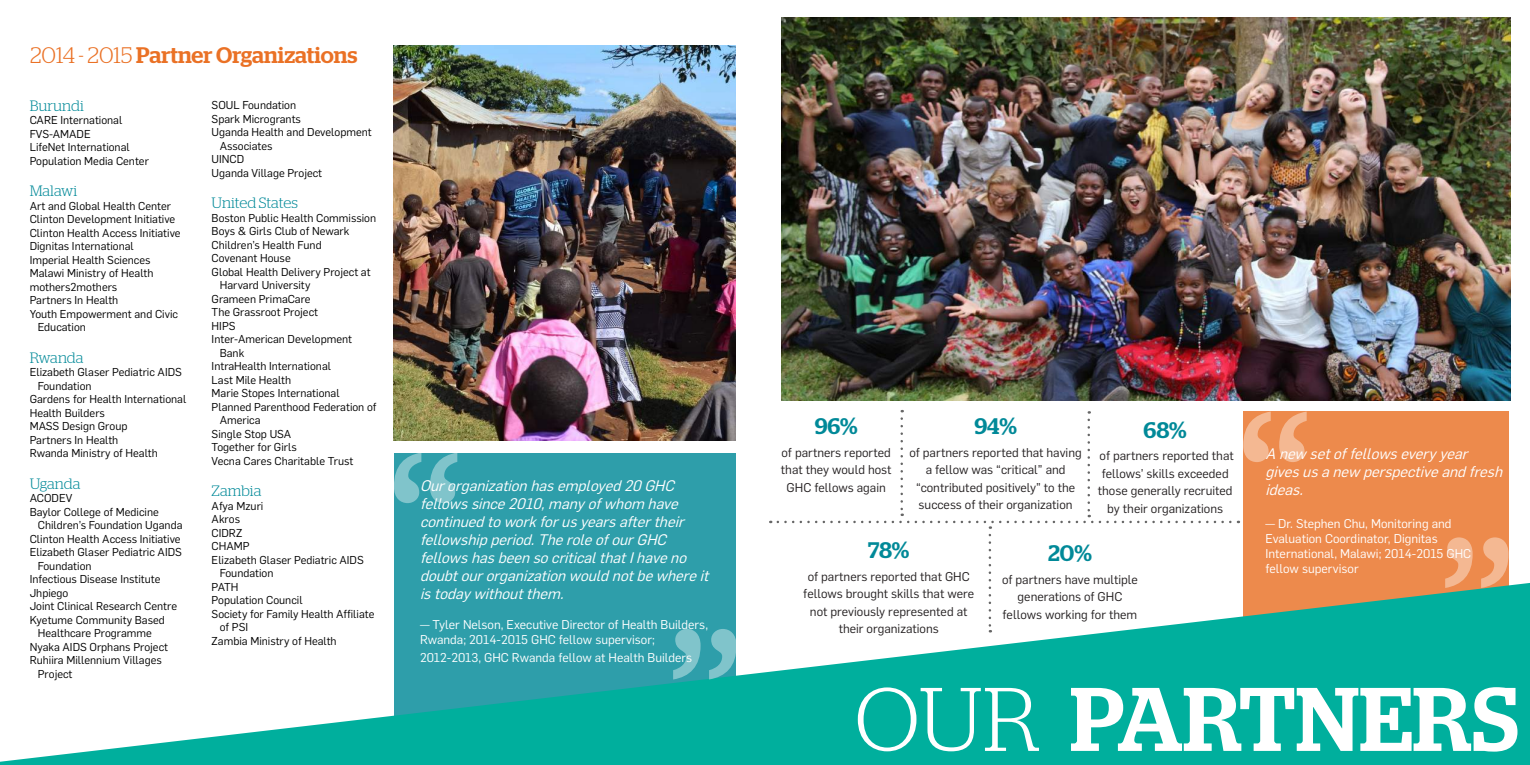
<style>
.page{position:relative;width:1530px;height:765px;background:#fff}
.page>*{position:absolute;margin:0;border:0;box-sizing:border-box;transform-origin:0 0}
.t1{font:300 312.5px "Stag";color:#fff}
.t2{font:500 90px "Stag";color:#fff}
.t3{font:500 22.5px "Stag";color:#ea7125}
.t4{font:500 22.5px "Stag";color:#008998}
.t5{font:italic 15px/18px "Flama";color:#fff}
.t6{font:300 15px "Stag";color:#008998}
.t7{font:12.5px/17.5px "Flama";color:#231f20;text-align:center}
.t8{font:12.5px/15px "Flama";color:#fff}
.t9{font:11.25px/13.5px "Flama";color:#000}
.s1{font-weight:300}
</style>
<div class="page">
<div style="left:1243px;top:411px;width:266px;height:249px;background:#ed8a4c"></div>
<div style="left:394px;top:453px;width:342px;height:312px;background:#2e9eaa"></div>
<img style="left:394px;top:45px;width:342px;height:396px">
<svg style="left:0;top:583px;width:1530px;height:182px;fill:#00af9d"></svg>
<img style="left:781px;top:17px;width:729px;height:383px">
<svg style="left:778px;top:410px;width:461px;height:119px"></svg>
<svg style="left:989px;top:535px;width:2px;height:97px"></svg>
<h3 class="t3" style="left:30px;top:42px;width:329px"><span class="s1">2014 - 2015</span> Partner Organizations</h3>
<h3 class="t6" style="left:30px;top:97px;width:56px">Burundi</h3>
<p class="t9" style="left:30px;top:113px;width:121px">CARE International<br>FVS-AMADE<br>LifeNet International<br>Population Media Center</p>
<h3 class="t6" style="left:30px;top:182px;width:49px">Malawi</h3>
<p class="t9" style="left:30px;top:198px;width:143px">Art and Global Health Center</p>
<p class="t9" style="left:30px;top:212px;width:147px">Clinton Development Initiative</p>
<p class="t9" style="left:30px;top:225px;width:152px">Clinton Health Access Initiative</p>
<p class="t9" style="left:30px;top:239px;width:106px">Dignitas International</p>
<p class="t9" style="left:30px;top:252px;width:122px">Imperial Health Sciences</p>
<p class="t9" style="left:30px;top:266px;width:125px">Malawi Ministry of Health</p>
<p class="t9" style="left:30px;top:279px;width:89px">mothers2mothers</p>
<p class="t9" style="left:30px;top:293px;width:90px">Partners In Health</p>
<p class="t9" style="left:30px;top:306px;width:150px">Youth Empowerment and Civic</p>
<p class="t9" style="left:38px;top:320px;width:50px">Education</p>
<h3 class="t6" style="left:30px;top:349px;width:55px">Rwanda</h3>
<p class="t9" style="left:30px;top:365px;width:154px">Elizabeth Glaser Pediatric AIDS</p>
<p class="t9" style="left:38px;top:378px;width:55px">Foundation</p>
<p class="t9" style="left:30px;top:392px;width:158px">Gardens for Health International</p>
<p class="t9" style="left:30px;top:405px;width:77px">Health Builders</p>
<p class="t9" style="left:30px;top:419px;width:99px">MASS Design Group</p>
<p class="t9" style="left:30px;top:432px;width:90px">Partners In Health</p>
<p class="t9" style="left:30px;top:446px;width:130px">Rwanda Ministry of Health</p>
<h3 class="t6" style="left:30px;top:475px;width:52px">Uganda</h3>
<p class="t9" style="left:30px;top:491px;width:44px">ACODEV</p>
<p class="t9" style="left:30px;top:504px;width:131px">Baylor College of Medicine</p>
<p class="t9" style="left:38px;top:518px;width:146px">Children’s Foundation Uganda</p>
<p class="t9" style="left:30px;top:531px;width:152px">Clinton Health Access Initiative</p>
<p class="t9" style="left:30px;top:545px;width:154px">Elizabeth Glaser Pediatric AIDS</p>
<p class="t9" style="left:38px;top:558px;width:55px">Foundation</p>
<p class="t9" style="left:30px;top:572px;width:132px">Infectious Disease Institute</p>
<p class="t9" style="left:30px;top:585px;width:40px">Jhpiego</p>
<p class="t9" style="left:30px;top:599px;width:149px">Joint Clinical Research Centre</p>
<p class="t9" style="left:30px;top:612px;width:137px">Kyetume Community Based</p>
<p class="t9" style="left:38px;top:626px;width:116px">Healthcare Programme</p>
<p class="t9" style="left:30px;top:639px;width:140px">Nyaka AIDS Orphans Project</p>
<p class="t9" style="left:30px;top:653px;width:134px">Ruhiira Millennium Villages</p>
<p class="t9" style="left:38px;top:666px;width:36px">Project</p>
<p class="t9" style="left:212px;top:98px;width:86px">SOUL Foundation</p>
<p class="t9" style="left:212px;top:111px;width:91px">Spark Microgrants</p>
<p class="t9" style="left:212px;top:125px;width:162px">Uganda Health and Development</p>
<p class="t9" style="left:220px;top:138px;width:54px">Associates</p>
<p class="t9" style="left:212px;top:152px;width:34px">UINCD</p>
<p class="t9" style="left:212px;top:165px;width:112px">Uganda Village Project</p>
<h3 class="t6" style="left:212px;top:195px;width:88px">United States</h3>
<p class="t9" style="left:212px;top:210px;width:166px">Boston Public Health Commission</p>
<p class="t9" style="left:212px;top:224px;width:139px">Boys &amp; Girls Club of Newark</p>
<p class="t9" style="left:212px;top:237px;width:112px">Children’s Health Fund</p>
<p class="t9" style="left:212px;top:251px;width:81px">Covenant House</p>
<p class="t9" style="left:212px;top:264px;width:161px">Global Health Delivery Project at</p>
<p class="t9" style="left:220px;top:278px;width:92px">Harvard University</p>
<p class="t9" style="left:212px;top:291px;width:101px">Grameen PrimaCare</p>
<p class="t9" style="left:212px;top:305px;width:108px">The Grassroot Project</p>
<p class="t9" style="left:212px;top:318px;width:25px">HIPS</p>
<p class="t9" style="left:212px;top:332px;width:142px">Inter-American Development</p>
<p class="t9" style="left:220px;top:345px;width:26px">Bank</p>
<p class="t9" style="left:212px;top:359px;width:121px">IntraHealth International</p>
<p class="t9" style="left:212px;top:372px;width:81px">Last Mile Health</p>
<p class="t9" style="left:212px;top:386px;width:130px">Marie Stopes International</p>
<p class="t9" style="left:212px;top:399px;width:166px">Planned Parenthood Federation of</p>
<p class="t9" style="left:220px;top:413px;width:42px">America</p>
<p class="t9" style="left:212px;top:426px;width:81px">Single Stop USA</p>
<p class="t9" style="left:212px;top:440px;width:87px">Together for Girls</p>
<p class="t9" style="left:212px;top:453px;width:143px">Vecna Cares Charitable Trust</p>
<h3 class="t6" style="left:212px;top:483px;width:51px">Zambia</h3>
<p class="t9" style="left:212px;top:498px;width:53px">Afya Mzuri</p>
<p class="t9" style="left:212px;top:512px;width:30px">Akros</p>
<p class="t9" style="left:212px;top:525px;width:32px">CIDRZ</p>
<p class="t9" style="left:212px;top:539px;width:40px">CHAMP</p>
<p class="t9" style="left:212px;top:552px;width:154px">Elizabeth Glaser Pediatric AIDS</p>
<p class="t9" style="left:220px;top:566px;width:55px">Foundation</p>
<p class="t9" style="left:212px;top:579px;width:28px">PATH</p>
<p class="t9" style="left:212px;top:593px;width:93px">Population Council</p>
<p class="t9" style="left:212px;top:606px;width:164px">Society for Family Health Affiliate</p>
<p class="t9" style="left:220px;top:620px;width:30px">of PSI</p>
<p class="t9" style="left:212px;top:633px;width:127px">Zambia Ministry of Health</p>
<h1 class="t1" style="left:385px;top:386px;width:82px">“</h1>
<p class="t5" style="left:420px;top:475px;width:295px">Ourorganizationhasemployed20 GHC fellowssince2010,manyofwhom have continuedtoworkforusyearsaftertheir fellowshipperiod.TheroleofourGHC fellowshasbeensocriticalthatIhaveno doubtourorganizationwouldnotbewhereit istodaywithoutthem.</p>
<p class="t8" style="left:420px;top:616px;width:290px">— Tyler Nelson, Executive Director of Health Builders,<br>Rwanda; 2014-2015 GHC fellow supervisor;</p>
<p class="t8" style="left:420px;top:649px;width:274px">2012-2013, GHC Rwanda fellow at Health Builders</p>
<h1 class="t1" style="left:746px;top:746px;width:82px;rotate:-180deg">“</h1>
<h3 class="t4" style="left:815px;top:413px;width:45px">96%</h3>
<p class="t7" style="left:781px;top:443px;width:112px">of partners reported that they would host<br>GHC fellows again</p>
<h3 class="t4" style="left:974px;top:413px;width:44px">94%</h3>
<p class="t7" style="left:909px;top:443px;width:174px">of partners reported that having a fellow was “critical” and “contributed positively” to the success of their organization</p>
<h3 class="t4" style="left:1144px;top:416px;width:45px">68%</h3>
<p class="t7" style="left:1098px;top:446px;width:138px">of partners reported that fellows’ skills exceeded those generally recruited by their organizations</p>
<h3 class="t4" style="left:868px;top:537px;width:43px">78%</h3>
<p class="t7" style="left:803px;top:567px;width:172px">of partners reported that GHC fellows brought skills that were not previously represented at their organizations</p>
<h3 class="t4" style="left:1048px;top:540px;width:45px">20%</h3>
<p class="t7" style="left:1002px;top:570px;width:137px">of partners have multiple generations of GHC fellows working for them</p>
<h1 class="t1" style="left:1234px;top:345px;width:82px">“</h1>
<h3 class="t5" style="left:1266px;top:444px;width:243px">A new setoffellowseveryyear givesusanew perspectiveandfresh ideas.</h3>
<p class="t8" style="left:1266px;top:515px;width:207px">— Dr. Stephen Chu, Monitoring and<br>Evaluation Coordinator, Dignitas<br>International, Malawi; 2014-2015 GHC fellow supervisor</p>
<h1 class="t1" style="left:1518px;top:655px;width:82px;rotate:-180deg">“</h1>
<h2 class="t2" style="left:854px;top:666px;width:666px"><span class="s1">OUR</span> PARTNERS</h2>
</div>
